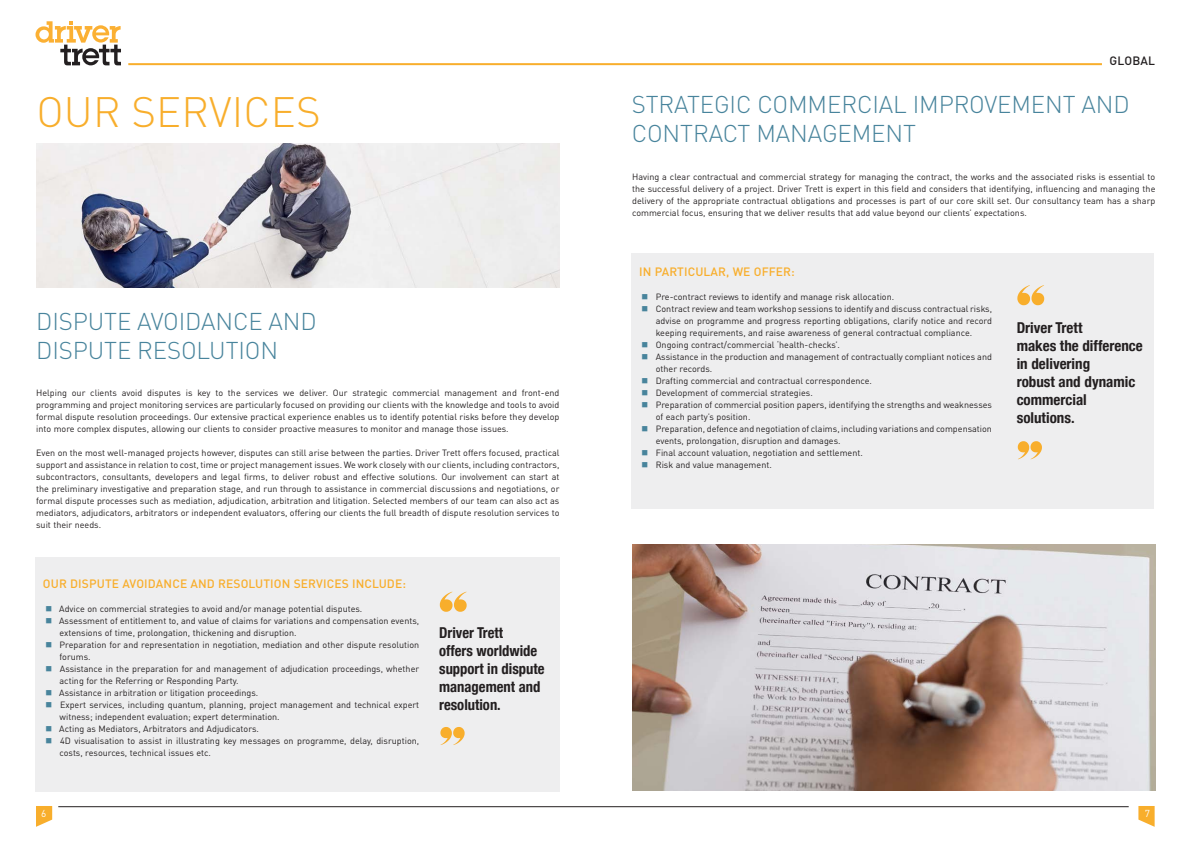
<style>
.page{position:relative;width:1191px;height:842px;background:#fff}
.page>*{position:absolute;margin:0;border:0;box-sizing:border-box;transform-origin:0 0}
.t1{font:300 42px "DIN Pro";letter-spacing:.005em;color:#f8ae2c}
.Headline{font:300 24px/28.8px "DIN Pro";letter-spacing:-.005em;color:#48849c}
.Pull_quote{font:700 condensed 15px/18px "Helvetica Neue";color:#231f20}
.Body_copy_indent{font:500 12px "DIN Pro";letter-spacing:.01em;color:#f8ae2c}
.t2{font:500 12px "DIN Pro";letter-spacing:.01em;color:#231f20}
.t3{font:10px "DIN Pro";color:#fff}
.Body_copy_indent-2{font:9px/12px "DIN Pro";color:#231f20}
</style>
<div class="page">
<hr style="left:128px;top:63px;width:974px;height:2px;background:#f8ae2c">
<svg style="left:36px;top:21px;width:85px;height:44px"></svg>
<svg style="left:36px;top:806px;width:16px;height:21px"></svg>
<svg style="left:1138px;top:806px;width:16px;height:21px"></svg>
<hr style="left:58px;top:806px;width:1070px;height:1px;background:#231f20">
<div style="left:631px;top:253px;width:523px;height:255px;background:#eeeeef"></div>
<div style="left:35px;top:557px;width:524px;height:234px;background:#eeeeef"></div>
<svg style="left:440px;top:592px;width:26px;height:20px"></svg>
<svg style="left:440px;top:727px;width:24px;height:18px"></svg>
<img style="left:36px;top:144px;width:523px;height:143px">
<img style="left:632px;top:544px;width:523px;height:246px">
<svg style="left:1017px;top:285px;width:27px;height:20px"></svg>
<svg style="left:1017px;top:441px;width:25px;height:18px"></svg>
<h3 class="t2" style="left:1109px;top:51px;width:47px">GLOBAL</h3>
<p class="t1" style="left:36px;top:80px;width:286px">OUR SERVICES</p>
<p class="Headline" style="left:632px;top:88px;width:499px">STRATEGIC COMMERCIAL IMPROVEMENT AND<br>CONTRACT MANAGEMENT</p>
<p class="Headline" style="left:36px;top:305px;width:282px">DISPUTE AVOIDANCE AND</p>
<p class="Headline" style="left:36px;top:333px;width:243px">DISPUTE RESOLUTION</p>
<p class="Body_copy_indent-2" style="left:36px;top:386px;width:525px;text-align:justify">Helping our clients avoid disputes is key to the services we deliver. Our strategic commercial management and front-end programming and project monitoring services are particularly focused on providing our clients with the knowledge and tools to avoid formal dispute resolution proceedings. Our extensive practical experience enables us to identify potential risks before they develop into more complex disputes, allowing our clients to consider proactive measures to monitor and manage those issues.</p>
<p class="Body_copy_indent-2" style="left:36px;top:446px;width:525px;text-align:justify">Even on the most well-managed projects however, disputes can still arise between the parties. Driver Trett offers focused, practical support and assistance in relation to cost, time or project management issues. We work closely with our clients, including contractors, subcontractors, consultants, developers and legal firms, to deliver robust and effective solutions. Our involvement can start at the preliminary investigative and preparation stage, and run through to assistance in commercial discussions and negotiations, or formal dispute processes such as mediation, adjudication, arbitration and litigation. Selected members of our team can also act as mediators, adjudicators, arbitrators or independent evaluators, offering our clients the full breadth of dispute resolution services to suit their needs.</p>
<p class="Body_copy_indent" style="left:43px;top:574px;width:364px">OUR DISPUTE AVOIDANCE AND RESOLUTION SERVICES INCLUDE:</p>
<p class="Body_copy_indent-2" style="left:59px;top:602px;width:305px">Advice on commercial strategies to avoid and/or manage potential disputes.</p>
<p class="Body_copy_indent-2" style="left:59px;top:614px;width:361px">Assessment of entitlement to, and value of claims for variations and compensation events, extensions of time, prolongation, thickening and disruption.</p>
<p class="Body_copy_indent-2" style="left:60px;top:638px;width:361px">Preparation for and representation in negotiation, mediation and other dispute resolution forums.</p>
<p class="Body_copy_indent-2" style="left:60px;top:662px;width:361px">Assistance in the preparation for and management of adjudication proceedings, whether acting for the Referring or Responding Party.</p>
<p class="Body_copy_indent-2" style="left:59px;top:686px;width:201px">Assistance in arbitration or litigation proceedings.</p>
<p class="Body_copy_indent-2" style="left:60px;top:698px;width:361px">Expert services, including quantum, planning, project management and technical expert witness; independent evaluation; expert determination.</p>
<p class="Body_copy_indent-2" style="left:59px;top:722px;width:201px">Acting as Mediators, Arbitrators and Adjudicators.</p>
<p class="Body_copy_indent-2" style="left:60px;top:734px;width:361px">4D visualisation to assist in illustrating key messages on programme, delay, disruption, costs, resources, technical issues etc.</p>
<p class="Pull_quote" style="left:439px;top:623px;width:107px">Driver Trett<br>offers worldwide support in dispute management and resolution.</p>
<p class="Body_copy_indent-2" style="left:632px;top:170px;width:525px;text-align:justify">Having a clear contractual and commercial strategy for managing the contract, the works and the associated risks is essential to the successful delivery of a project. Driver Trett is expert in this field and considers that identifying, influencing and managing the delivery of the appropriate contractual obligations and processes is part of our core skill set. Our consultancy team has a sharp commercial focus, ensuring that we deliver results that add value beyond our clients’ expectations.</p>
<p class="Body_copy_indent" style="left:639px;top:262px;width:157px">IN PARTICULAR, WE OFFER:</p>
<p class="Body_copy_indent-2" style="left:656px;top:290px;width:240px">Pre-contract reviews to identify and manage risk allocation.</p>
<p class="Body_copy_indent-2" style="left:656px;top:302px;width:338px;text-align:justify">Contract review and team workshop sessions to identify and discuss contractual risks, advise on programme and progress reporting obligations, clarify notice and record keeping requirements, and raise awareness of general contractual compliance.</p>
<p class="Body_copy_indent-2" style="left:656px;top:338px;width:186px">Ongoing contract/commercial ‘health-checks’.</p>
<p class="Body_copy_indent-2" style="left:656px;top:350px;width:338px">Assistance in the production and management of contractually compliant notices and other records.</p>
<p class="Body_copy_indent-2" style="left:656px;top:374px;width:218px">Drafting commercial and contractual correspondence.</p>
<p class="Body_copy_indent-2" style="left:656px;top:386px;width:158px">Development of commercial strategies.</p>
<p class="Body_copy_indent-2" style="left:656px;top:398px;width:338px">Preparation of commercial position papers, identifying the strengths and weaknesses of each party’s position.</p>
<p class="Body_copy_indent-2" style="left:656px;top:422px;width:338px">Preparation, defence and negotiation of claims, including variations and compensation events, prolongation, disruption and damages.</p>
<p class="Body_copy_indent-2" style="left:656px;top:446px;width:208px">Final account valuation, negotiation and settlement.</p>
<p class="Body_copy_indent-2" style="left:656px;top:458px;width:117px">Risk and value management.</p>
<p class="Pull_quote" style="left:1016px;top:319px;width:67px">Driver Trett</p>
<p class="Pull_quote" style="left:1016px;top:337px;width:128px">makes the difference in delivering</p>
<p class="Pull_quote" style="left:1016px;top:373px;width:120px">robust and dynamic commercial</p>
<p class="Pull_quote" style="left:1016px;top:409px;width:59px">solutions.</p>
<p class="t3" style="left:41px;top:806px;width:7px">6</p>
<p class="t3" style="left:1144px;top:806px;width:7px">7</p>
</div>
